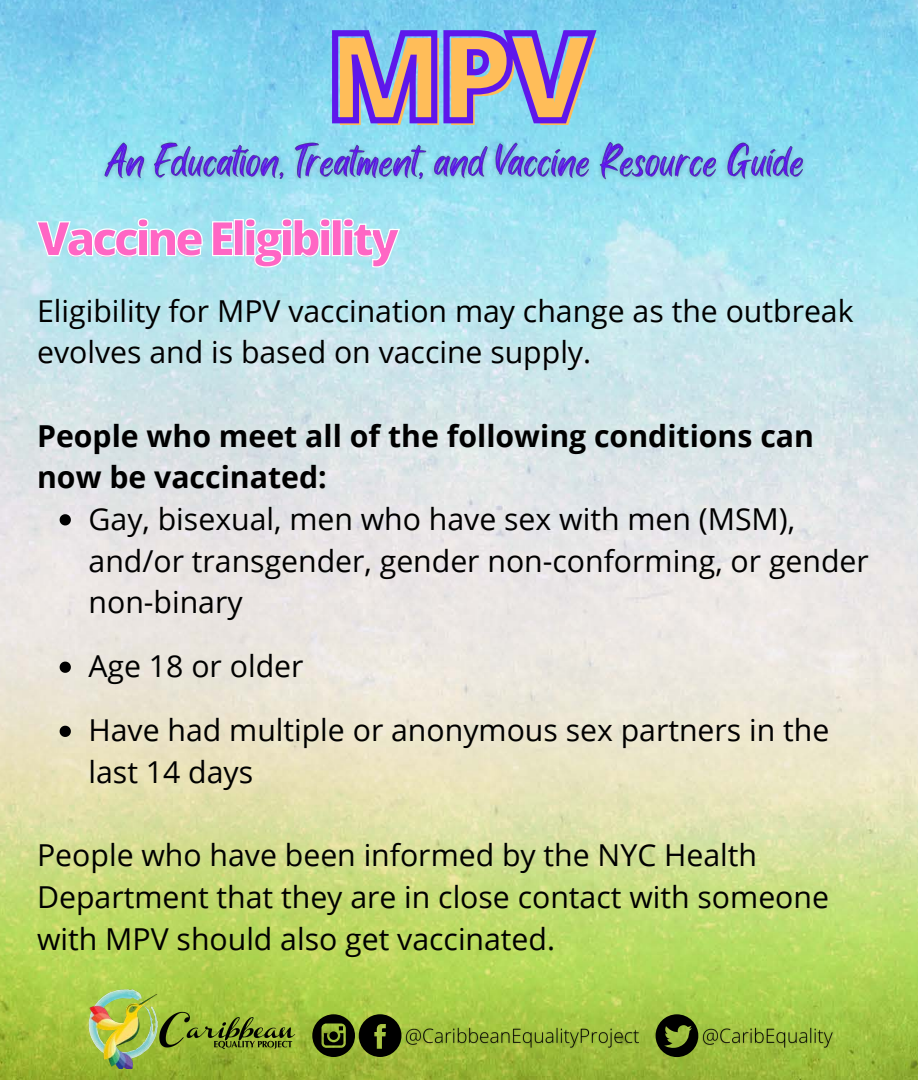
<style>
.page{position:relative;width:918px;height:1080px;background:#fff}
.page>*{position:absolute;margin:0;border:0;box-sizing:border-box;transform-origin:0 0}
.t1{font:800 121.95px "Open Sans";color:#ffbd59}
.t2{font:800 47.25px "Open Sans";letter-spacing:-.08em;color:#ff66c4}
.t3{font:30.3px/41.7px "Open Sans";color:#000}
.t4{font:700 30.3px/41.7px "Open Sans";color:#000}
</style>
<div class="page">
<img style="left:0;top:0;width:918px;height:1080px">
<svg style="left:329px;top:26px;width:272px;height:100px"></svg>
<img style="left:96px;top:126px;width:725px;height:75px">
<svg style="left:60px;top:514px;width:11px;height:11px"></svg>
<svg style="left:60px;top:662px;width:11px;height:11px"></svg>
<svg style="left:60px;top:726px;width:11px;height:11px"></svg>
<svg style="left:35px;top:218px;width:366px;height:50px"></svg>
<img style="left:86px;top:988px;width:214px;height:81px">
<svg style="left:656px;top:1014px;width:42px;height:43px"></svg>
<svg style="left:312px;top:1014px;width:89px;height:43px"></svg>
<img style="left:401px;top:1019px;width:242px;height:35px">
<img style="left:698px;top:1019px;width:138px;height:35px">
<h1 class="t1" style="left:330px;top:-5px;width:268px">MPV</h1>
<h2 class="t2" style="left:37px;top:205px;width:363px">Vaccine Eligibility</h2>
<p class="t3" style="left:37px;top:289px;width:818px">Eligibility for MPV vaccination may change as the outbreak evolves and is based on vaccine supply.</p>
<p class="t4" style="left:37px;top:414px;width:778px">People who meet all of the following conditions can now be vaccinated:</p>
<p class="t3" style="left:89px;top:497px;width:782px">Gay, bisexual, men who have sex with men (MSM), and/or transgender, gender non-conforming, or gender non-binary</p>
<p class="t3" style="left:89px;top:633px;width:742px;line-height:64.2px">Age 18 or older<br>Have had multiple or anonymous sex partners in the</p>
<p class="t3" style="left:89px;top:750px;width:166px">last 14 days</p>
<p class="t3" style="left:37px;top:834px;width:793px">People who have been informed by the NYC Health<br>Department that they are in close contact with someone with MPV should also get vaccinated.</p>
</div>
